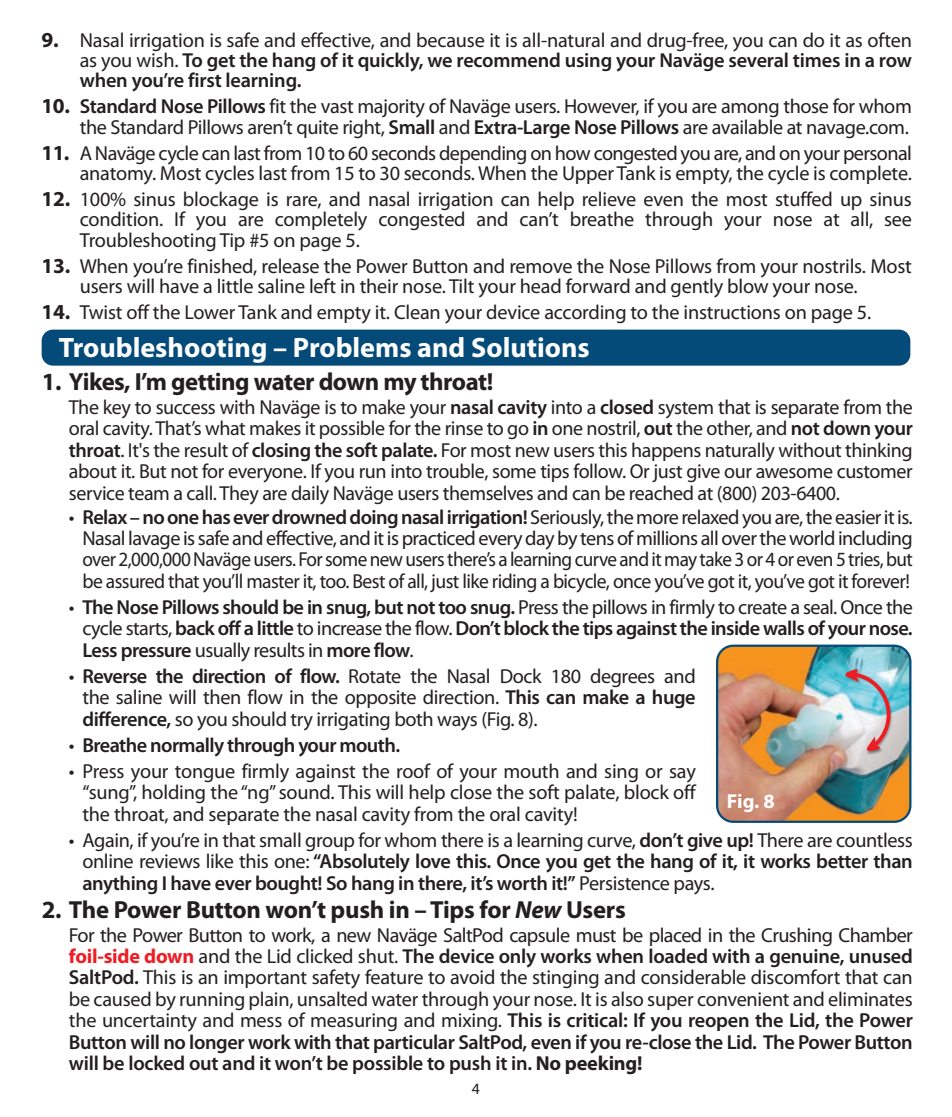
<style>
.page{position:relative;width:952px;height:1117px;background:#fff}
.page>*{position:absolute;margin:0;border:0;box-sizing:border-box;transform-origin:0 0}
.t1{font:700 28.12px "Myriad Pro";color:#fff}
.t2{font:700 24.75px "Myriad Pro";letter-spacing:-.02em;color:#231f20}
.t3{font:20.25px/21.4px "Myriad Pro";letter-spacing:-.015em;color:#231f20;text-align:justify}
.t4{font:600 20.25px/21.4px "Myriad Pro";letter-spacing:-.03em;color:#231f20;text-align:justify}
.t5{font:700 20.25px "Myriad Pro";color:#fff}
.t6{font:15.75px "Myriad Pro";color:#231f20}
.s1{font-weight:700;font-size:21.38px}
.s2{font-weight:600}
.s3{font-weight:400}
.s4{font-style:italic}
.s5{font-weight:700;color:#ee1d23}
.s6{font-weight:700}
</style>
<div class="page">
<div style="left:42px;top:329px;width:868px;height:36px;background:#054b79;border-radius:11px"></div>
<img style="left:717px;top:647px;width:193px;height:174px">
<div style="left:716px;top:644px;width:195px;height:178px;border:2px solid #054b79;border-radius:16px"></div>
<div style="left:844px;top:668px;width:49px;height:86px;background:#231f20;opacity:.55"></div>
<svg style="left:844px;top:668px;width:49px;height:84px;background:#b9bfc7"></svg>
<p class="t3" style="left:80px;top:29px;width:834px;line-height:20.2px;text-indent:-38px"><span class="s1">9.</span> Nasal irrigation is safe and effective, and because it is all-natural and drug-free, you can do it as often as you wish. <span class="s2">To get the hang of it quickly, we recommend using your Naväge several times in a row when you’re first learning.</span></p>
<p class="t3" style="left:41px;top:96px;width:872px;line-height:20.2px;text-align:right"><span class="s1">10.</span> <span class="s2">Standard Nose Pillows</span> fit the vast majority of Naväge users. However, if you are among those for whom the Standard Pillows aren’t quite right, <span class="s2">Small</span> and <span class="s2">Extra-Large Nose Pillows</span> are available at navage.com.</p>
<p class="t3" style="left:41px;top:142px;width:872px;line-height:20.2px;text-align:right"><span class="s1">11.</span> A Naväge cycle can last from 10 to 60 seconds depending on how congested you are, and on your personal anatomy. Most cycles last from 15 to 30 seconds. When the Upper Tank is empty, the cycle is complete.</p>
<p class="t3" style="left:80px;top:189px;width:834px;line-height:20.2px;text-indent:-38px"><span class="s1">12.</span> 100% sinus blockage is rare, and nasal irrigation can help relieve even the most stuffed up sinus condition. If you are completely congested and can’t breathe through your nose at all, see Troubleshooting Tip #5 on page 5.</p>
<p class="t3" style="left:80px;top:255px;width:834px;line-height:20.2px;text-indent:-38px"><span class="s1">13.</span> When you’re finished, release the Power Button and remove the Nose Pillows from your nostrils. Most users will have a little saline left in their nose. Tilt your head forward and gently blow your nose.</p>
<p class="t3" style="left:41px;top:301px;width:831px"><span class="s1">14.</span> Twist off the Lower Tank and empty it. Clean your device according to the instructions on page 5.</p>
<h1 class="t1" style="left:59px;top:329px;width:532px">Troubleshooting – Problems and Solutions</h1>
<p class="t2" style="left:42px;top:365px;width:453px">1. Yikes, I’m getting water down my throat!</p>
<p class="t3" style="left:69px;top:396px;width:845px">The key to success with Naväge is to make your <span class="s2">nasal cavity</span> into a <span class="s2">closed</span> system that is separate from the oral cavity. That’s what makes it possible for the rinse to go <span class="s2">in</span> one nostril, <span class="s2">out</span> the other, and <span class="s2">not down your throat</span>. It's the result of <span class="s2">closing the soft palate.</span> For most new users this happens naturally without thinking about it. But not for everyone. If you run into trouble, some tips follow. Or just give our awesome customer service team a call. They are daily Naväge users themselves and can be reached at (800) 203-6400.</p>
<p class="t3" style="left:82px;top:505px;width:832px;text-indent:-14px">• <span class="s2">Relax – no one has ever drowned doing nasal irrigation!</span> Seriously, the more relaxed you are, the easier it is.<br>Nasal lavage is safe and effective, and it is practiced every day by tens of millions all over the world including over 2,000,000 Naväge users. For some new users there’s a learning curve and it may take 3 or 4 or even 5 tries, but be assured that you’ll master it, too. Best of all, just like riding a bicycle, once you’ve got it, you’ve got it forever!</p>
<p class="t4" style="left:82px;top:595px;width:832px;text-indent:-14px"><span class="s3">•</span> The Nose Pillows should be in snug, but not too snug. <span class="s3">Press the pillows in firmly to create a seal. Once the cycle starts,</span> back off a little <span class="s3">to increase the flow.</span> Don’t block the tips against the inside walls of your nose.<br>Less pressure <span class="s3">usually results in</span> more flow<span class="s3">.</span></p>
<p class="t3" style="left:82px;top:664px;width:615px;text-indent:-14px">• <span class="s2">Reverse the direction of flow.</span> Rotate the Nasal Dock 180 degrees and the saline will then flow in the opposite direction. <span class="s2">This can make a huge difference,</span> so you should try irrigating both ways (Fig. 8).</p>
<p class="t4" style="left:69px;top:733px;width:333px"><span class="s3">•</span> Breathe normally through your mouth.</p>
<p class="t3" style="left:82px;top:759px;width:615px;text-indent:-14px">• Press your tongue firmly against the roof of your mouth and sing or say “sung”, holding the “ng” sound. This will help close the soft palate, block off the throat, and separate the nasal cavity from the oral cavity!</p>
<p class="t4" style="left:82px;top:828px;width:832px;text-indent:-14px"><span class="s3">• Again, if you’re in that small group for whom there is a learning curve,</span> don’t give up! <span class="s3">There are countless online reviews like this one:</span> “Absolutely love this. Once you get the hang of it, it works better than anything I have ever bought! So hang in there, it’s worth it!” <span class="s3">Persistence pays.</span></p>
<p class="t2" style="left:42px;top:893px;width:585px">2. The Power Button won’t push in – Tips for <span class="s4">New</span> Users</p>
<p class="t3" style="left:69px;top:923px;width:845px">For the Power Button to work, a new Naväge SaltPod capsule must be placed in the Crushing Chamber <span class="s5">foil-side down</span> and the Lid clicked shut. <span class="s2">The device only works when loaded with a genuine, unused SaltPod.</span> This is an important safety feature to avoid the stinging and considerable discomfort that can be caused by running plain, unsalted water through your nose. It is also super convenient and eliminates the uncertainty and mess of measuring and mixing. <span class="s2">This is critical: If you reopen the Lid, the Power Button will no longer work with that particular SaltPod, even if you re-close the Lid. The Power Button will be locked out and it won’t be possible to push it in.</span> <span class="s6">No peeking!</span></p>
<p class="t5" style="left:727px;top:787px;width:49px">Fig. 8</p>
<p class="t6" style="left:472px;top:1078px;width:10px">4</p>
</div>
